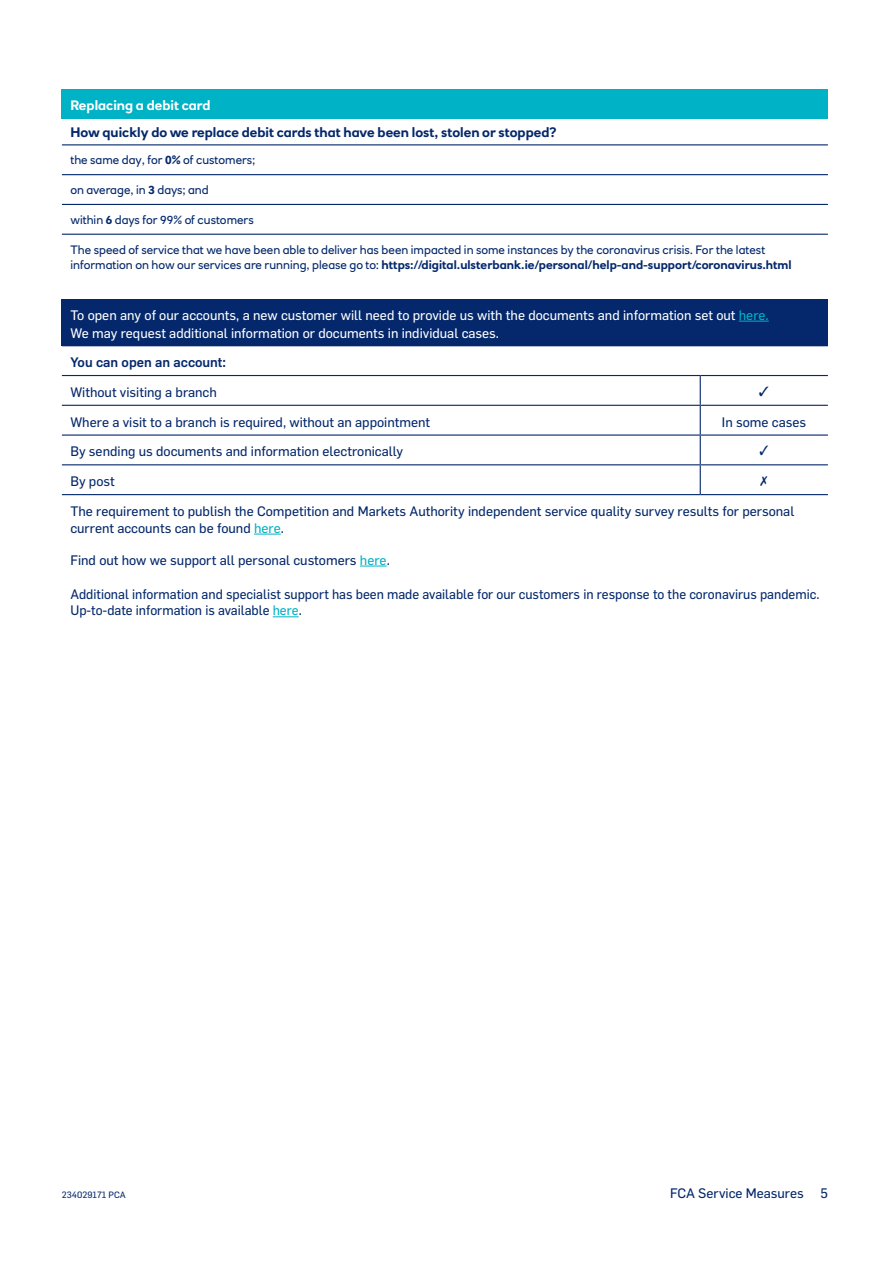
<style>
.page{position:relative;width:893px;height:1262px;background:#fff}
.page>*{position:absolute;margin:0;border:0;box-sizing:border-box;transform-origin:0 0}
.t1{font:13.5px/16.5px "Flama Basic";color:#04286b}
.t2{font:13.5px/18px "Flama Basic";color:#fff}
.t3{font:700 13.5px "RN House Sans";color:#04286b}
.t4{font:500 13.5px "Flama";color:#04286b}
.t5{font:700 13.5px "RN House Sans";color:#fff}
.t6{font:12px/15px "RN House Sans";color:#04286b}
.t7{font:9px "Flama Basic";color:#04286b}
.s1{font-weight:700}
.s2{color:#00b2c5}
</style>
<div class="page">
<div style="left:62px;top:90px;width:765px;height:29px;background:#00b2c5"></div>
<hr style="left:62px;top:144px;width:765px;height:1px;background:#04286b">
<hr style="left:62px;top:174px;width:765px;height:1px;background:#04286b">
<hr style="left:62px;top:204px;width:765px;height:1px;background:#04286b">
<hr style="left:62px;top:234px;width:765px;height:1px;background:#04286b">
<div style="left:62px;top:299px;width:765px;height:47px;background:#04286b"></div>
<hr style="left:62px;top:494px;width:638px;height:1px;background:#04286b">
<hr style="left:700px;top:494px;width:127px;height:1px;background:#04286b">
<hr style="left:62px;top:375px;width:638px;height:1px;background:#04286b">
<hr style="left:700px;top:375px;width:127px;height:1px;background:#04286b">
<hr style="left:62px;top:405px;width:638px;height:1px;background:#04286b">
<hr style="left:700px;top:405px;width:127px;height:1px;background:#04286b">
<hr style="left:62px;top:434px;width:638px;height:1px;background:#04286b">
<hr style="left:700px;top:434px;width:127px;height:1px;background:#04286b">
<hr style="left:62px;top:464px;width:638px;height:1px;background:#04286b">
<svg style="left:699px;top:376px;width:1px;height:118px"></svg>
<hr style="left:700px;top:464px;width:127px;height:1px;background:#04286b">
<hr style="left:738px;top:321px;width:30px;height:1px;background:#00b2c5">
<svg style="left:254px;top:534px;width:27px;height:1px"></svg>
<svg style="left:360px;top:565px;width:26px;height:1px"></svg>
<svg style="left:273px;top:616px;width:25px;height:1px"></svg>
<p class="t5" style="left:70px;top:96px;width:141px">Replacing a debit card</p>
<p class="t3" style="left:70px;top:124px;width:488px">How quickly do we replace debit cards that have been lost, stolen or stopped?</p>
<p class="t6" style="left:70px;top:152px;width:186px">the same day, for <span class="s1">0%</span> of customers;</p>
<p class="t6" style="left:70px;top:182px;width:140px">on average, in <span class="s1">3</span> days; and</p>
<p class="t6" style="left:70px;top:212px;width:185px">within <span class="s1">6</span> days for 99% of customers</p>
<p class="t6" style="left:70px;top:242px;width:722px">The speed of service that we have been able to deliver has been impacted in some instances by the coronavirus crisis. For the latest information on how our services are running, please go to: <span class="s1">https://digital.ulsterbank.ie/personal/help-and-support/coronavirus.html</span></p>
<p class="t2" style="left:70px;top:305px;width:699px">To open any of our accounts, a new customer will need to provide us with the documents and information set out <span class="s2">here.<br></span>We may request additional information or documents in individual cases.</p>
<p class="t4" style="left:70px;top:352px;width:157px">You can open an account:</p>
<p class="t1" style="left:70px;top:383px;width:148px">Without visiting a branch</p>
<p class="t1" style="left:70px;top:413px;width:361px">Where a visit to a branch is required, without an appointment</p>
<p class="t1" style="left:721px;top:413px;width:86px">In some cases</p>
<p class="t1" style="left:70px;top:442px;width:334px">By sending us documents and information electronically</p>
<p class="t1" style="left:70px;top:472px;width:46px">By post</p>
<p class="t1" style="left:70px;top:502px;width:725px">The requirement to publish the Competition and Markets Authority independent service quality survey results for personal current accounts can be found <span class="s2">here</span>.</p>
<p class="t1" style="left:70px;top:551px;width:321px">Find out how we support all personal customers <span class="s2">here</span>.</p>
<p class="t1" style="left:70px;top:585px;width:750px">Additional information and specialist support has been made available for our customers in response to the coronavirus pandemic.<br>Up-to-date information is available <span class="s2">here</span>.</p>
<p class="t7" style="left:62px;top:1188px;width:65px">234029171 PCA</p>
<p class="t1" style="left:670px;top:1183px;width:159px">FCA Service Measures 5</p>
</div>
